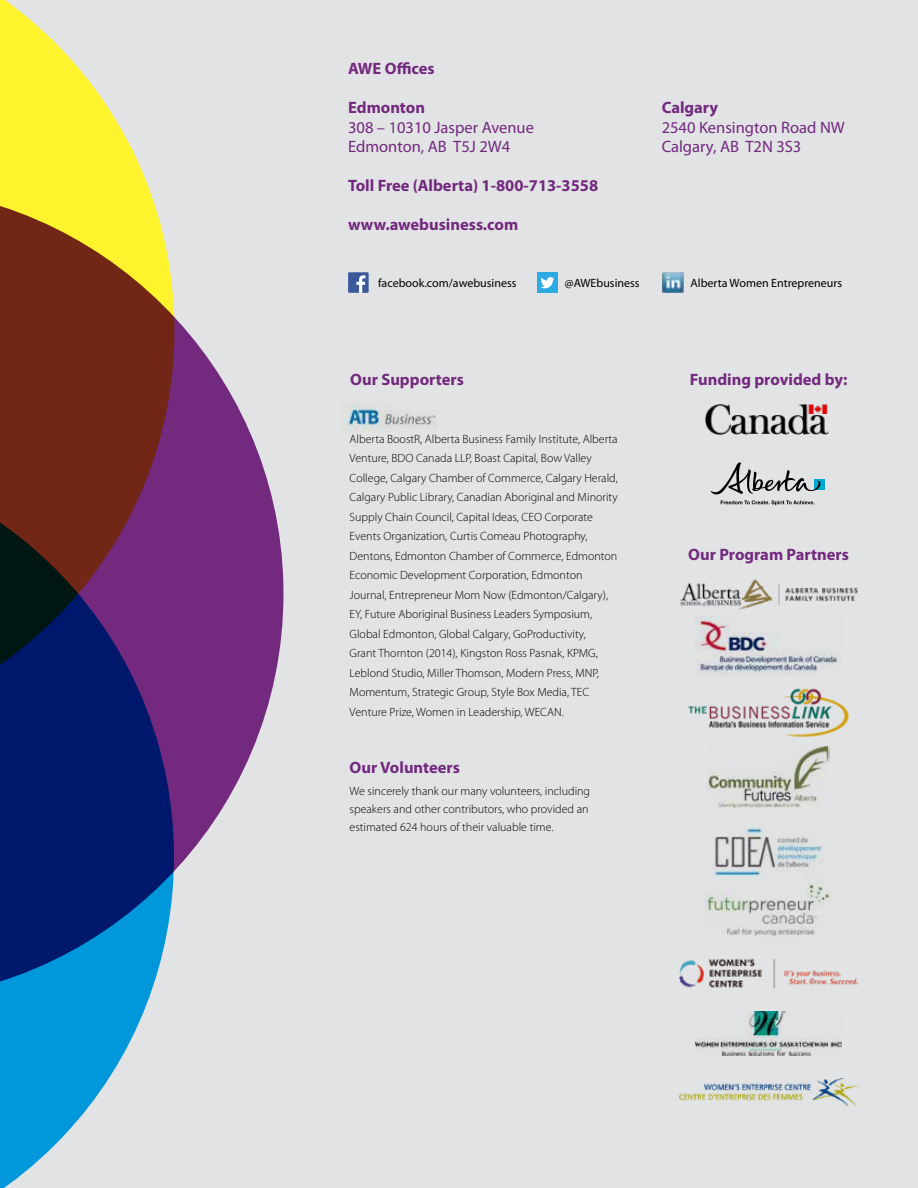
<style>
.page{position:relative;width:918px;height:1188px;background:#e2e3e4}
.page>*{position:absolute;margin:0;border:0;box-sizing:border-box;transform-origin:0 0}
.t1{font:700 16.5px "Myriad Pro";color:#72297e}
.t2{font:16.5px/19.5px "Myriad Pro";color:#72297e}
.t3{font:300 12px/19.5px "Myriad Pro";color:#000}
.t4{font:12px "Myriad Pro";color:#000}
</style>
<div class="page">
<svg style="left:212px;top:367px;width:71px;height:457px;fill:#72297e"></svg>
<svg style="left:0;top:764px;width:212px;height:424px"></svg>
<svg style="left:0;top:0;width:214px;height:764px"></svg>
<div style="left:815px;top:479px;width:10px;height:10px;background:#00a7ce"></div>
<svg style="left:711px;top:462px;width:110px;height:43px"></svg>
<img style="left:680px;top:579px;width:178px;height:31px">
<img style="left:342px;top:402px;width:94px;height:29px">
<img style="left:712px;top:829px;width:111px;height:46px">
<img style="left:705px;top:405px;width:123px;height:30px">
<img style="left:707px;top:746px;width:123px;height:62px">
<img style="left:704px;top:883px;width:129px;height:54px">
<img style="left:679px;top:958px;width:180px;height:31px">
<img style="left:695px;top:616px;width:142px;height:60px">
<img style="left:688px;top:688px;width:161px;height:49px">
<img style="left:679px;top:1078px;width:181px;height:28px">
<img style="left:695px;top:1012px;width:146px;height:44px">
<div style="left:348px;top:272px;width:21px;height:21px;background:#3b5999"></div>
<svg style="left:356px;top:275px;width:9px;height:18px"></svg>
<div style="left:537px;top:272px;width:21px;height:21px;background:#2caae1"></div>
<svg style="left:540px;top:277px;width:14px;height:11px"></svg>
<img style="left:662px;top:272px;width:22px;height:21px">
<h1 class="t1" style="left:348px;top:59px;width:88px">AWE Offices</h1>
<h1 class="t1" style="left:348px;top:98px;width:79px">Edmonton</h1>
<h1 class="t2" style="left:348px;top:118px;width:187px">308 – 10310 Jasper Avenue<br>Edmonton, AB T5J 2W4</h1>
<h1 class="t1" style="left:348px;top:176px;width:252px">Toll Free (Alberta) 1-800-713-3558</h1>
<h1 class="t1" style="left:348px;top:215px;width:172px">www.awebusiness.com</h1>
<h1 class="t1" style="left:662px;top:98px;width:58px">Calgary</h1>
<h1 class="t2" style="left:662px;top:118px;width:185px">2540 Kensington Road NW<br>Calgary, AB T2N 3S3</h1>
<p class="t4" style="left:378px;top:277px;width:140px">facebook.com/awebusiness</p>
<p class="t4" style="left:565px;top:277px;width:76px">@AWEbusiness</p>
<p class="t4" style="left:691px;top:277px;width:153px">Alberta Women Entrepreneurs</p>
<h1 class="t1" style="left:350px;top:370px;width:115px">Our Supporters</h1>
<p class="t3" style="left:350px;top:429px;width:270px">Alberta BoostR, Alberta Business Family Institute, Alberta Venture, BDO Canada LLP, Boast Capital, Bow Valley College, Calgary Chamber of Commerce, Calgary Herald, Calgary Public Library, Canadian Aboriginal and Minority Supply Chain Council, Capital Ideas, CEO Corporate Events Organization, Curtis Comeau Photography, Dentons, Edmonton Chamber of Commerce, Edmonton Economic Development Corporation, Edmonton Journal, Entrepreneur Mom Now (Edmonton/Calgary), EY, Future Aboriginal Business Leaders Symposium, Global Edmonton, Global Calgary, GoProductivity,<br>Grant Thornton (2014), Kingston Ross Pasnak, KPMG, Leblond Studio, Miller Thomson, Modern Press, MNP, Momentum, Strategic Group, Style Box Media, TEC Venture Prize, Women in Leadership, WECAN.</p>
<h1 class="t1" style="left:350px;top:759px;width:112px">Our Volunteers</h1>
<p class="t3" style="left:350px;top:782px;width:242px;line-height:18px">We sincerely thank our many volunteers, including speakers and other contributors, who provided an estimated 624 hours of their valuable time.</p>
<h1 class="t1" style="left:690px;top:370px;width:159px">Funding provided by:</h1>
<h1 class="t1" style="left:688px;top:546px;width:162px">Our Program Partners</h1>
</div>
